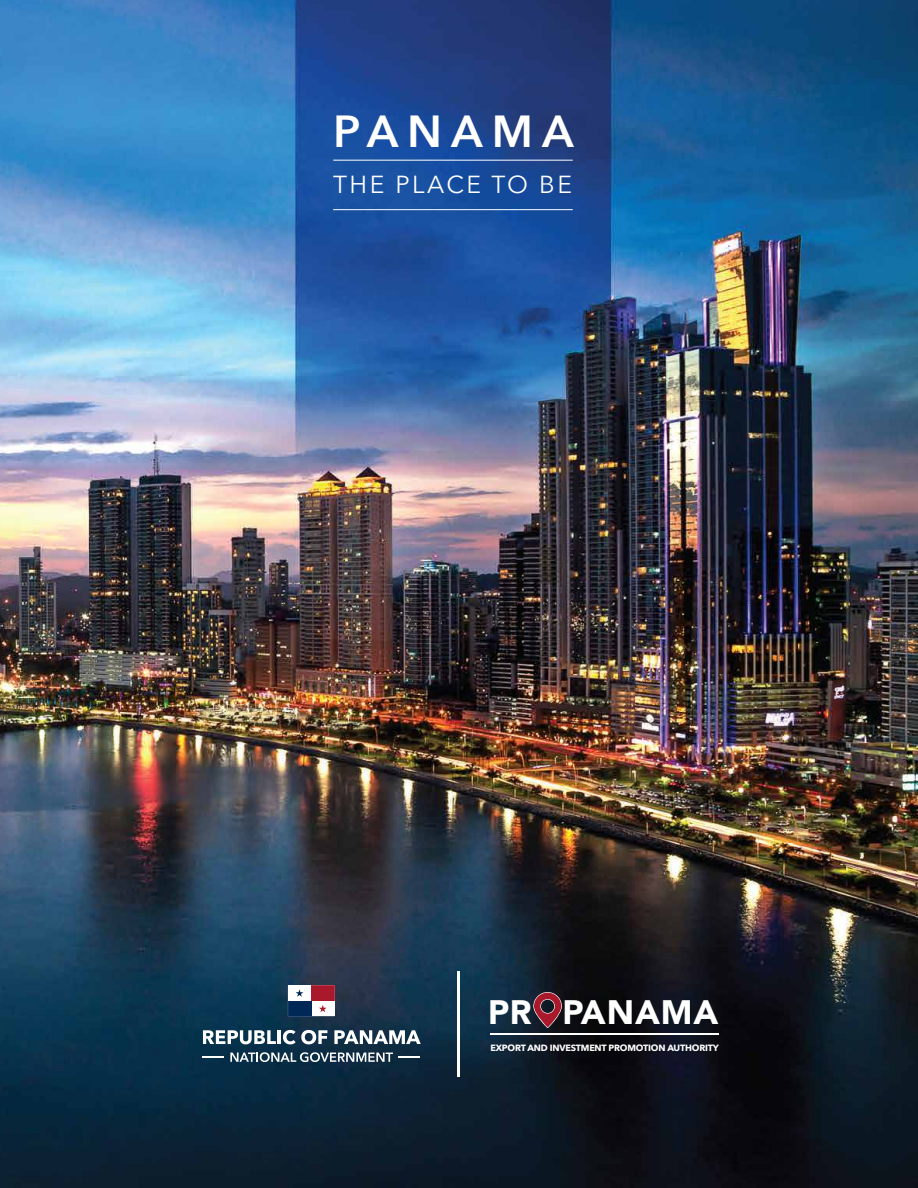
<style>
.page{position:relative;width:918px;height:1188px;background:#fff}
.page>*{position:absolute;margin:0;border:0;box-sizing:border-box;transform-origin:0 0}
.t1{font:600 44.85px "Avenir Next";letter-spacing:.2em;color:#fff}
.t2{font:900 33.6px "Avenir LT Std";letter-spacing:.025em;color:#fff}
.t3{font:24.6px "Avenir Next";letter-spacing:.1em;color:#fff}
.t4{font:700 9px "Avenir Next";letter-spacing:-.02em;color:#fff}
</style>
<div class="page">
<img style="left:0;top:0;width:918px;height:1188px">
<svg style="left:202px;top:1056px;width:22px;height:1px"></svg>
<svg style="left:288px;top:985px;width:46px;height:31px"></svg>
<svg style="left:203px;top:1030px;width:73px;height:14px"></svg>
<hr style="left:277px;top:1030px;width:4px;height:14px;background:#fff">
<svg style="left:283px;top:1030px;width:44px;height:14px"></svg>
<svg style="left:334px;top:1030px;width:87px;height:14px"></svg>
<svg style="left:230px;top:1052px;width:189px;height:10px"></svg>
<hr style="left:457px;top:971px;width:2px;height:105px;background:#fff">
<svg style="left:533px;top:992px;width:29px;height:36px"></svg>
<hr style="left:491px;top:1033px;width:228px;height:2px;background:#fff">
<hr style="left:333px;top:160px;width:240px;height:1px;background:#fff">
<hr style="left:333px;top:209px;width:240px;height:1px;background:#fff">
<h1 class="t1" style="left:333px;top:93px;width:242px">PANAMA</h1>
<h3 class="t3" style="left:333px;top:164px;width:240px">THE PLACE TO BE</h3>
<h2 class="t2" style="left:488px;top:992px;width:232px">PR PANAMA</h2>
<p class="t4" style="left:490px;top:1040px;width:230px">EXPORT AND INVESTMENT PROMOTION AUTHORITY</p>
</div>
